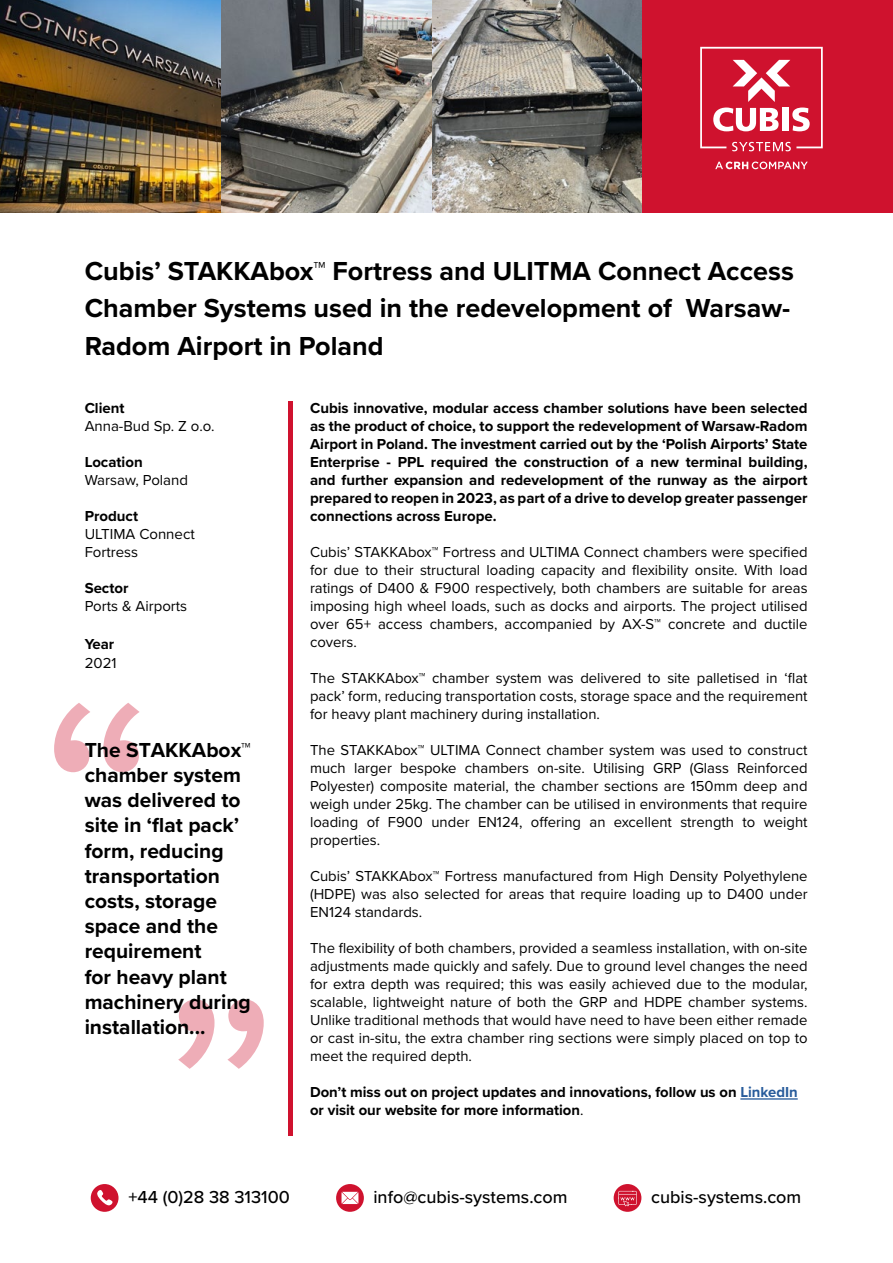
<style>
.page{position:relative;width:893px;height:1263px;background:#fff}
.page>*{position:absolute;margin:0;border:0;box-sizing:border-box;transform-origin:0 0}
.t1{font:700 27px/37.5px "Proxima Nova";color:#000}
.t2{font:700 21px/25.2px "Proxima Nova";color:#000}
.t3{font:500 18px "Proxima Nova";color:#000}
.t4{font:15px/18px "Proxima Nova";color:#000;text-align:justify}
.t5{font:700 15px/18px "Proxima Nova";color:#000;text-align:justify}
.s1{color:#275b9b}
.s2{font-weight:400}
</style>
<div class="page">
<div style="left:630px;top:0;width:263px;height:213px;background:#cf122e"></div>
<svg style="left:700px;top:47px;width:123px;height:104px"></svg>
<svg style="left:715px;top:162px;width:93px;height:7px"></svg>
<svg style="left:54px;top:703px;width:86px;height:69px"></svg>
<svg style="left:178px;top:999px;width:86px;height:70px"></svg>
<hr style="left:740px;top:1098px;width:58px;height:1px;background:#275b9b">
<hr style="left:289px;top:401px;width:4px;height:734px;background:#cf122e">
<img style="left:0;top:0;width:641px;height:213px">
<svg style="left:336px;top:1184px;width:28px;height:28px"></svg>
<svg style="left:341px;top:1192px;width:17px;height:12px"></svg>
<div style="left:614px;top:1184px;width:27px;height:28px;background:#cf122e;border-radius:50%"></div>
<svg style="left:618px;top:1191px;width:19px;height:15px"></svg>
<div style="left:91px;top:1184px;width:28px;height:28px;background:#cf122e;border-radius:50%"></div>
<svg style="left:97px;top:1190px;width:16px;height:15px"></svg>
<h1 class="t1" style="left:85px;top:252px;width:711px">Cubis’ STAKKAbox™ Fortress and ULITMA Connect Access<br>Chamber Systems used in the redevelopment of Warsaw-<br>Radom Airport in Poland</h1>
<p class="t5" style="left:85px;top:398px;width:41px">Client</p>
<p class="t4" style="left:85px;top:416px;width:132px">Anna-Bud Sp. Z o.o.</p>
<p class="t5" style="left:85px;top:452px;width:60px">Location</p>
<p class="t4" style="left:85px;top:470px;width:105px">Warsaw, Poland</p>
<p class="t5" style="left:85px;top:506px;width:55px">Product</p>
<p class="t4" style="left:85px;top:524px;width:112px">ULTIMA Connect<br>Fortress</p>
<p class="t5" style="left:85px;top:578px;width:45px">Sector</p>
<p class="t4" style="left:85px;top:596px;width:104px">Ports &amp; Airports</p>
<p class="t5" style="left:85px;top:634px;width:31px">Year</p>
<p class="t4" style="left:85px;top:654px;width:33px">2021</p>
<h2 class="t2" style="left:85px;top:737px;width:168px">The STAKKAbox™ chamber system was delivered to site in ‘flat pack’ form, reducing transportation costs, storage space and the requirement<br>for heavy plant machinery during installation...</h2>
<p class="t5" style="left:310px;top:398px;width:499px">Cubis innovative, modular access chamber solutions have been selected as the product of choice, to support the redevelopment of Warsaw-Radom Airport in Poland. The investment carried out by the ‘Polish Airports’ State Enterprise - PPL required the construction of a new terminal building, and further expansion and redevelopment of the runway as the airport prepared to reopen in 2023, as part of a drive to develop greater passenger connections across Europe.</p>
<p class="t4" style="left:310px;top:542px;width:499px">Cubis’ STAKKAbox™ Fortress and ULTIMA Connect chambers were specified for due to their structural loading capacity and flexibility onsite. With load ratings of D400 &amp; F900 respectively, both chambers are suitable for areas imposing high wheel loads, such as docks and airports. The project utilised over 65+ access chambers, accompanied by AX-S™ concrete and ductile covers.</p>
<p class="t4" style="left:310px;top:668px;width:499px">The STAKKAbox™ chamber system was delivered to site palletised in ‘flat pack’ form, reducing transportation costs, storage space and the requirement for heavy plant machinery during installation.</p>
<p class="t4" style="left:310px;top:740px;width:499px">The STAKKAbox™ ULTIMA Connect chamber system was used to construct much larger bespoke chambers on-site. Utilising GRP (Glass Reinforced Polyester) composite material, the chamber sections are 150mm deep and weigh under 25kg. The chamber can be utilised in environments that require loading of F900 under EN124, offering an excellent strength to weight properties.</p>
<p class="t4" style="left:310px;top:866px;width:499px">Cubis’ STAKKAbox™ Fortress manufactured from High Density Polyethylene (HDPE) was also selected for areas that require loading up to D400 under EN124 standards.</p>
<p class="t4" style="left:310px;top:938px;width:499px">The flexibility of both chambers, provided a seamless installation, with on-site adjustments made quickly and safely. Due to ground level changes the need for extra depth was required; this was easily achieved due to the modular, scalable, lightweight nature of both the GRP and HDPE chamber systems.<br>Unlike traditional methods that would have need to have been either remade or cast in-situ, the extra chamber ring sections were simply placed on top to meet the required depth.</p>
<p class="t5" style="left:310px;top:1082px;width:489px">Don’t miss out on project updates and innovations, follow us on <span class="s1">LinkedIn </span>or visit our website for more information<span class="s2">.</span></p>
<p class="t3" style="left:129px;top:1184px;width:163px">+44 (0)28 38 313100</p>
<p class="t3" style="left:373px;top:1184px;width:196px">info@cubis-systems.com</p>
<p class="t3" style="left:651px;top:1184px;width:152px">cubis-systems.com</p>
</div>
